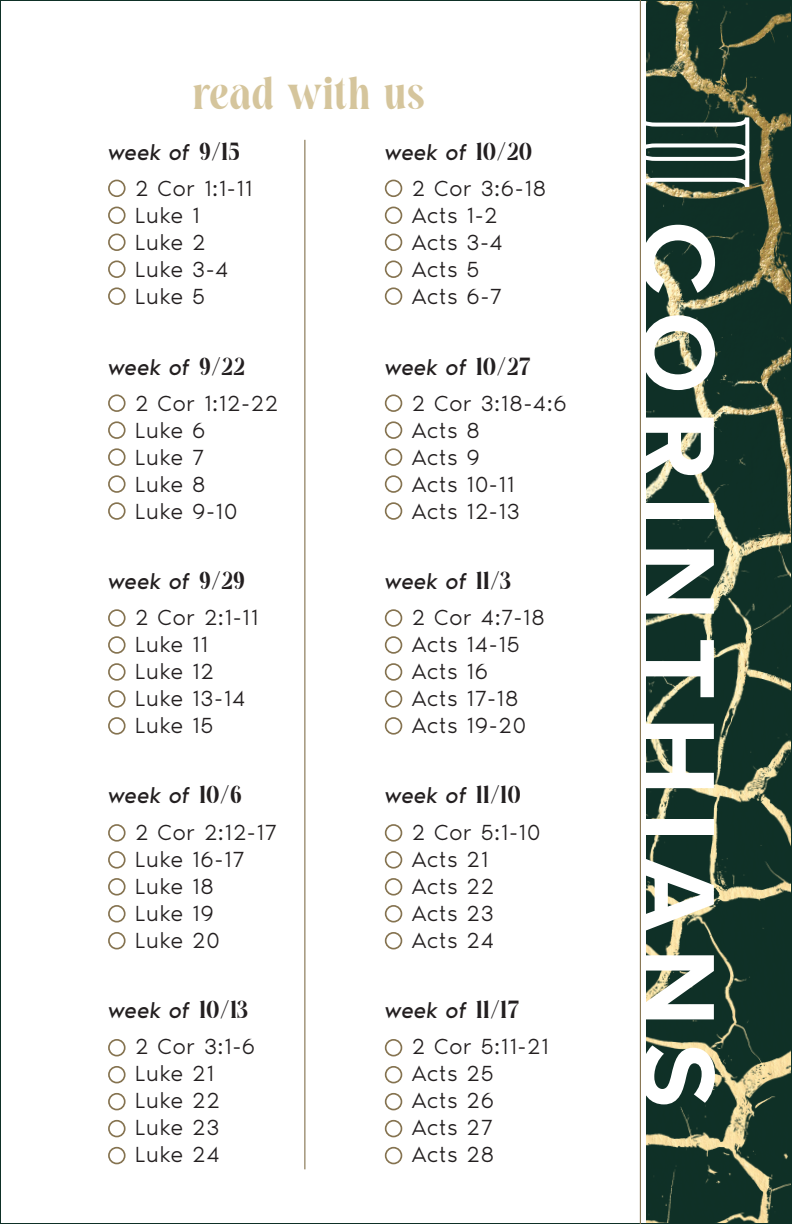
<style>
.page{position:relative;width:792px;height:1224px;background:#fff}
.page>*{position:absolute;margin:0;border:0;box-sizing:border-box;transform-origin:0 0}
.t1{font:700 107.4px "Proxima Nova";letter-spacing:.155em;color:#fff}
.t2{font:44px "Arkosic";letter-spacing:.02em;color:#d5c59c}
.t3{font:300 22.6px/27px "Noir Pro";letter-spacing:.04em;color:#231f20}
.s1{font-weight:400;font-style:italic}
.s2{font-family:"Arkosic";font-weight:400;font-size:24.8px}
</style>
<div class="page">
<img style="left:646px;top:3px;width:143px;height:1218px">
<div style="left:108px;top:180px;width:18px;height:17px;border:2px solid #857350;border-radius:50%"></div>
<div style="left:108px;top:207px;width:18px;height:17px;border:2px solid #857350;border-radius:50%"></div>
<div style="left:108px;top:234px;width:18px;height:17px;border:2px solid #857350;border-radius:50%"></div>
<div style="left:108px;top:260px;width:18px;height:18px;border:2px solid #857350;border-radius:50%"></div>
<div style="left:108px;top:287px;width:18px;height:18px;border:2px solid #857350;border-radius:50%"></div>
<div style="left:108px;top:394px;width:18px;height:18px;border:2px solid #857350;border-radius:50%"></div>
<div style="left:108px;top:421px;width:18px;height:18px;border:2px solid #857350;border-radius:50%"></div>
<div style="left:108px;top:448px;width:18px;height:18px;border:2px solid #857350;border-radius:50%"></div>
<div style="left:108px;top:475px;width:18px;height:18px;border:2px solid #857350;border-radius:50%"></div>
<div style="left:108px;top:502px;width:18px;height:18px;border:2px solid #857350;border-radius:50%"></div>
<div style="left:108px;top:609px;width:18px;height:18px;border:2px solid #857350;border-radius:50%"></div>
<div style="left:108px;top:636px;width:18px;height:18px;border:2px solid #857350;border-radius:50%"></div>
<div style="left:108px;top:663px;width:18px;height:18px;border:2px solid #857350;border-radius:50%"></div>
<div style="left:108px;top:690px;width:18px;height:18px;border:2px solid #857350;border-radius:50%"></div>
<div style="left:108px;top:717px;width:18px;height:18px;border:2px solid #857350;border-radius:50%"></div>
<div style="left:108px;top:824px;width:18px;height:18px;border:2px solid #857350;border-radius:50%"></div>
<div style="left:108px;top:851px;width:18px;height:18px;border:2px solid #857350;border-radius:50%"></div>
<div style="left:108px;top:878px;width:18px;height:18px;border:2px solid #857350;border-radius:50%"></div>
<div style="left:108px;top:905px;width:18px;height:18px;border:2px solid #857350;border-radius:50%"></div>
<div style="left:108px;top:932px;width:18px;height:17px;border:2px solid #857350;border-radius:50%"></div>
<div style="left:108px;top:1039px;width:18px;height:17px;border:2px solid #857350;border-radius:50%"></div>
<div style="left:108px;top:1066px;width:18px;height:17px;border:2px solid #857350;border-radius:50%"></div>
<div style="left:108px;top:1093px;width:18px;height:17px;border:2px solid #857350;border-radius:50%"></div>
<div style="left:108px;top:1120px;width:18px;height:17px;border:2px solid #857350;border-radius:50%"></div>
<div style="left:108px;top:1147px;width:18px;height:17px;border:2px solid #857350;border-radius:50%"></div>
<div style="left:385px;top:180px;width:17px;height:17px;border:2px solid #857350;border-radius:50%"></div>
<div style="left:385px;top:207px;width:17px;height:17px;border:2px solid #857350;border-radius:50%"></div>
<div style="left:385px;top:234px;width:17px;height:17px;border:2px solid #857350;border-radius:50%"></div>
<div style="left:385px;top:260px;width:17px;height:18px;border:2px solid #857350;border-radius:50%"></div>
<div style="left:385px;top:287px;width:17px;height:18px;border:2px solid #857350;border-radius:50%"></div>
<div style="left:385px;top:394px;width:17px;height:18px;border:2px solid #857350;border-radius:50%"></div>
<div style="left:385px;top:421px;width:17px;height:18px;border:2px solid #857350;border-radius:50%"></div>
<div style="left:385px;top:448px;width:17px;height:18px;border:2px solid #857350;border-radius:50%"></div>
<div style="left:385px;top:475px;width:17px;height:18px;border:2px solid #857350;border-radius:50%"></div>
<div style="left:385px;top:502px;width:17px;height:18px;border:2px solid #857350;border-radius:50%"></div>
<div style="left:385px;top:609px;width:17px;height:18px;border:2px solid #857350;border-radius:50%"></div>
<div style="left:385px;top:636px;width:17px;height:18px;border:2px solid #857350;border-radius:50%"></div>
<div style="left:385px;top:663px;width:17px;height:18px;border:2px solid #857350;border-radius:50%"></div>
<div style="left:385px;top:690px;width:17px;height:18px;border:2px solid #857350;border-radius:50%"></div>
<div style="left:385px;top:717px;width:17px;height:18px;border:2px solid #857350;border-radius:50%"></div>
<div style="left:385px;top:824px;width:17px;height:18px;border:2px solid #857350;border-radius:50%"></div>
<div style="left:385px;top:851px;width:17px;height:18px;border:2px solid #857350;border-radius:50%"></div>
<div style="left:385px;top:878px;width:17px;height:18px;border:2px solid #857350;border-radius:50%"></div>
<div style="left:385px;top:905px;width:17px;height:18px;border:2px solid #857350;border-radius:50%"></div>
<div style="left:385px;top:932px;width:17px;height:17px;border:2px solid #857350;border-radius:50%"></div>
<div style="left:385px;top:1039px;width:17px;height:17px;border:2px solid #857350;border-radius:50%"></div>
<div style="left:385px;top:1066px;width:17px;height:17px;border:2px solid #857350;border-radius:50%"></div>
<div style="left:385px;top:1093px;width:17px;height:17px;border:2px solid #857350;border-radius:50%"></div>
<div style="left:385px;top:1120px;width:17px;height:17px;border:2px solid #857350;border-radius:50%"></div>
<div style="left:385px;top:1147px;width:17px;height:17px;border:2px solid #857350;border-radius:50%"></div>
<hr style="left:304px;top:140px;width:1px;height:1029px;background:#857350">
<svg style="left:639px;top:115px;width:112px;height:74px"></svg>
<hr style="left:640px;top:0;width:1px;height:1224px;background:#857350">
<h2 class="t2" style="left:193px;top:69px;width:234px">read with us</h2>
<p class="t3" style="left:135px;top:133px;width:119px;line-height:36px;text-indent:-27px"><span class="s1">week of</span> <span class="s2">9/15<br></span>2 Cor 1:1-11</p>
<p class="t3" style="left:135px;top:201px;width:95px">Luke 1<br>Luke 2<br>Luke 3-4<br>Luke 5</p>
<p class="t3" style="left:135px;top:348px;width:145px;line-height:36px;text-indent:-27px"><span class="s1">week of</span> <span class="s2">9/22<br></span>2 Cor 1:12-22</p>
<p class="t3" style="left:135px;top:415px;width:104px">Luke 6<br>Luke 7<br>Luke 8<br>Luke 9-10</p>
<p class="t3" style="left:135px;top:562px;width:125px;line-height:36px;text-indent:-27px"><span class="s1">week of</span> <span class="s2">9/29<br></span>2 Cor 2:1-11</p>
<p class="t3" style="left:135px;top:630px;width:112px">Luke 11<br>Luke 12<br>Luke 13-14<br>Luke 15</p>
<p class="t3" style="left:135px;top:777px;width:143px;line-height:36px;text-indent:-27px"><span class="s1">week of</span> <span class="s2">10/6<br></span>2 Cor 2:12-17</p>
<p class="t3" style="left:135px;top:844px;width:110px">Luke 16-17<br>Luke 18<br>Luke 19<br>Luke 20</p>
<p class="t3" style="left:135px;top:991px;width:122px;line-height:36px;text-indent:-27px"><span class="s1">week of</span> <span class="s2">10/13<br></span>2 Cor 3:1-6</p>
<p class="t3" style="left:135px;top:1059px;width:86px">Luke 21<br>Luke 22<br>Luke 23<br>Luke 24</p>
<p class="t3" style="left:412px;top:133px;width:136px;line-height:36px;text-indent:-27px"><span class="s1">week of</span> <span class="s2">10/20<br></span>2 Cor 3:6-18</p>
<p class="t3" style="left:412px;top:201px;width:93px">Acts 1-2<br>Acts 3-4<br>Acts 5<br>Acts 6-7</p>
<p class="t3" style="left:412px;top:348px;width:156px;line-height:36px;text-indent:-27px"><span class="s1">week of</span> <span class="s2">10/27<br></span>2 Cor 3:18-4:6</p>
<p class="t3" style="left:412px;top:415px;width:109px">Acts 8<br>Acts 9<br>Acts 10-11<br>Acts 12-13</p>
<p class="t3" style="left:412px;top:562px;width:134px;line-height:36px;text-indent:-27px"><span class="s1">week of</span> <span class="s2">11/3<br></span>2 Cor 4:7-18</p>
<p class="t3" style="left:412px;top:630px;width:116px">Acts 14-15<br>Acts 16<br>Acts 17-18<br>Acts 19-20</p>
<p class="t3" style="left:412px;top:777px;width:130px;line-height:36px;text-indent:-27px"><span class="s1">week of</span> <span class="s2">11/10<br></span>2 Cor 5:1-10</p>
<p class="t3" style="left:412px;top:844px;width:84px">Acts 21<br>Acts 22<br>Acts 23<br>Acts 24</p>
<p class="t3" style="left:412px;top:991px;width:138px;line-height:36px;text-indent:-27px"><span class="s1">week of</span> <span class="s2">11/17<br></span>2 Cor 5:11-21</p>
<p class="t3" style="left:412px;top:1059px;width:84px;text-align:justify">Acts 25<br>Acts 26<br>Acts 27<br>Acts 28</p>
<h1 class="t1" style="left:758px;top:221px;width:888px;rotate:90deg">CORINTHIANS</h1>
</div>
